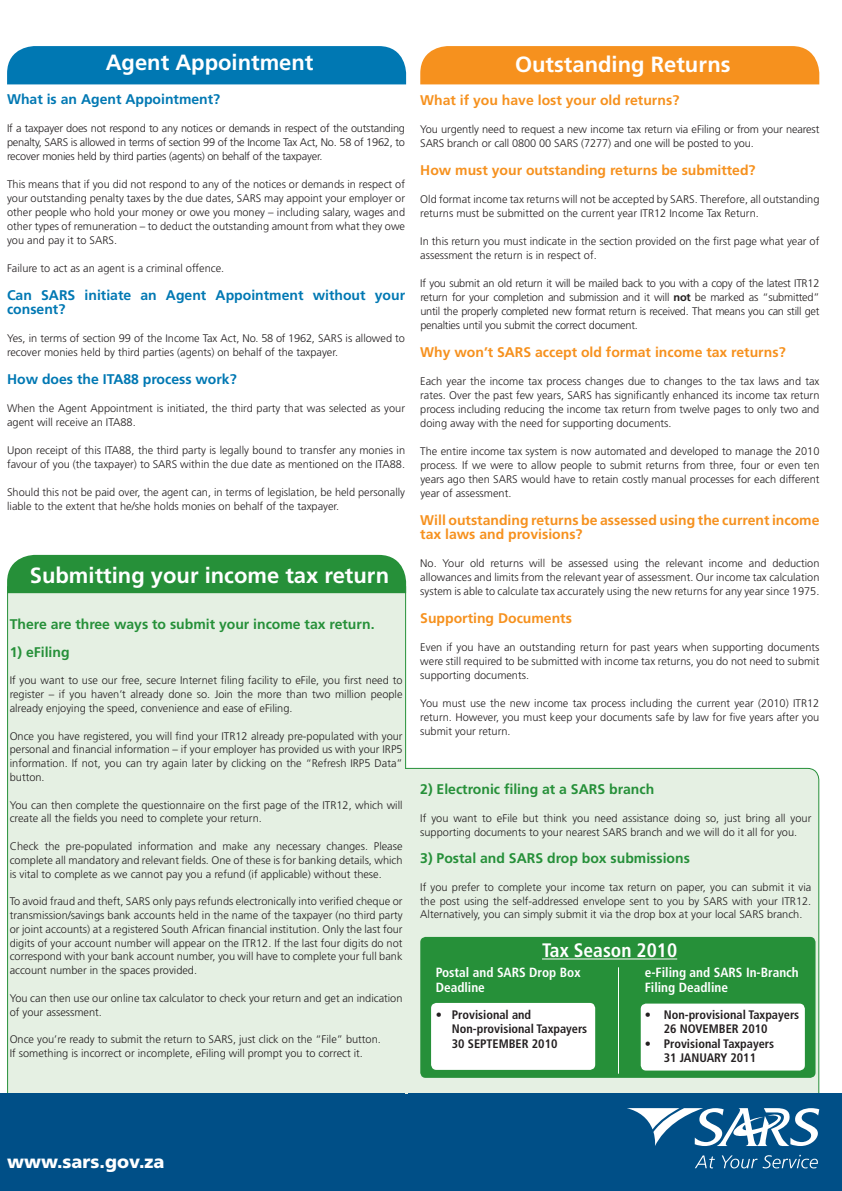
<style>
.page{position:relative;width:842px;height:1191px;background:#fff}
.page>*{position:absolute;margin:0;border:0;box-sizing:border-box;transform-origin:0 0}
.t1{font:700 22px "Frutiger";color:#fff}
.t2{font:700 condensed 19.5px "Frutiger";color:#fff}
.t3{font:900 18px "Frutiger LT Std";color:#fff}
.t4{font:700 14px/14px "Frutiger";color:#f6911e}
.t5{font:700 14px "Frutiger";color:#269039}
.t6{font:700 14px/14px "Frutiger";color:#0078b3}
.t7{font:700 condensed 13.3px/14.2px "Frutiger";color:#fff}
.t8{font:700 condensed 12.3px/14.2px "Frutiger";color:#231f20}
.t9{font:300 11px/14px "Frutiger";color:#231f20;text-align:justify}
.s1{font-weight:700}
</style>
<div class="page">
<div style="left:376px;top:768px;width:443px;height:337px;background:#e5f0e3;border-radius:11px"></div>
<div style="left:7px;top:586px;width:399px;height:522px;background:#e5f0e3;border:1px solid #269039"></div>
<div style="left:7px;top:46px;width:399px;height:38px;background:#0078b3"></div>
<div style="left:0;top:1093px;width:842px;height:98px;background:#004f87"></div>
<svg style="left:627px;top:1108px;width:193px;height:38px"></svg>
<svg style="left:695px;top:1155px;width:20px;height:13px"></svg>
<svg style="left:722px;top:1154px;width:96px;height:14px"></svg>
<div style="left:420px;top:46px;width:399px;height:38px;background:#f6911e"></div>
<div style="left:7px;top:555px;width:399px;height:38px;background:#269039"></div>
<hr style="left:405px;top:769px;width:2px;height:324px;background:#e5f0e3">
<div style="left:420px;top:937px;width:395px;height:140px;background:#269039;border-radius:5px"></div>
<hr style="left:618px;top:967px;width:1px;height:106px;background:#fff">
<div style="left:641px;top:1003px;width:164px;height:67px;background:#fff;border-radius:5px"></div>
<div style="left:431px;top:1003px;width:164px;height:66px;background:#fff;border-radius:5px"></div>
<hr style="left:542px;top:958px;width:135px;height:1px;background:#fff">
<h1 class="t1" style="left:106px;top:50px;width:209px">Agent Appointment</h1>
<h1 class="t1" style="left:515px;top:51px;width:217px">Outstanding Returns</h1>
<p class="t4" style="left:420px;top:93px;width:261px">What if you have lost your old returns?</p>
<p class="t9" style="left:420px;top:122px;width:401px">You urgently need to request a new income tax return via eFiling or from your nearest<br>SARS branch or call 0800 00 SARS (7277) and one will be posted to you.</p>
<p class="t4" style="left:420px;top:163px;width:337px">How must your outstanding returns be submitted?</p>
<p class="t9" style="left:420px;top:192px;width:401px">Old format income tax returns will not be accepted by SARS. Therefore, all outstanding returns must be submitted on the current year ITR12 Income Tax Return.</p>
<p class="t9" style="left:420px;top:234px;width:401px">In this return you must indicate in the section provided on the first page what year of assessment the return is in respect of.</p>
<p class="t9" style="left:420px;top:276px;width:401px">If you submit an old return it will be mailed back to you with a copy of the latest ITR12 return for your completion and submission and it will <span class="s1">not</span> be marked as “submitted” until the properly completed new format return is received. That means you can still get penalties until you submit the correct document.</p>
<p class="t4" style="left:420px;top:345px;width:367px">Why won’t SARS accept old format income tax returns?</p>
<p class="t9" style="left:420px;top:374px;width:401px">Each year the income tax process changes due to changes to the tax laws and tax rates. Over the past few years, SARS has significantly enhanced its income tax return process including reducing the income tax return from twelve pages to only two and doing away with the need for supporting documents.</p>
<p class="t9" style="left:420px;top:444px;width:401px">The entire income tax system is now automated and developed to manage the 2010 process. If we were to allow people to submit returns from three, four or even ten years ago then SARS would have to retain costly manual processes for each different year of assessment.</p>
<p class="t4" style="left:420px;top:513px;width:401px">Will outstanding returns be assessed using the current income tax laws and provisions?</p>
<p class="t9" style="left:420px;top:556px;width:401px">No. Your old returns will be assessed using the relevant income and deduction allowances and limits from the relevant year of assessment. Our income tax calculation system is able to calculate tax accurately using the new returns for any year since 1975.</p>
<p class="t4" style="left:420px;top:611px;width:153px">Supporting Documents</p>
<p class="t9" style="left:420px;top:640px;width:401px">Even if you have an outstanding return for past years when supporting documents were still required to be submitted with income tax returns, you do not need to submit supporting documents.</p>
<p class="t9" style="left:420px;top:696px;width:401px">You must use the new income tax process including the current year (2010) ITR12 return. However, you must keep your documents safe by law for five years after you submit your return.</p>
<p class="t6" style="left:7px;top:92px;width:215px">What is an Agent Appointment?</p>
<p class="t9" style="left:7px;top:121px;width:399px">If a taxpayer does not respond to any notices or demands in respect of the outstanding penalty, SARS is allowed in terms of section 99 of the Income Tax Act, No. 58 of 1962, to recover monies held by third parties (agents) on behalf of the taxpayer.</p>
<p class="t9" style="left:7px;top:177px;width:400px">This means that if you did not respond to any of the notices or demands in respect of your outstanding penalty taxes by the due dates, SARS may appoint your employer or other people who hold your money or owe you money – including salary, wages and other types of remuneration – to deduct the outstanding amount from what they owe you and pay it to SARS.</p>
<p class="t9" style="left:7px;top:261px;width:219px">Failure to act as an agent is a criminal offence.</p>
<p class="t6" style="left:7px;top:288px;width:400px">Can SARS initiate an Agent Appointment without your consent?</p>
<p class="t9" style="left:7px;top:331px;width:399px">Yes, in terms of section 99 of the Income Tax Act, No. 58 of 1962, SARS is allowed to recover monies held by third parties (agents) on behalf of the taxpayer.</p>
<p class="t6" style="left:7px;top:372px;width:231px">How does the ITA88 process work?</p>
<p class="t9" style="left:7px;top:401px;width:399px">When the Agent Appointment is initiated, the third party that was selected as your agent will receive an ITA88.</p>
<p class="t9" style="left:7px;top:443px;width:400px">Upon receipt of this ITA88, the third party is legally bound to transfer any monies in favour of you (the taxpayer) to SARS within the due date as mentioned on the ITA88.</p>
<p class="t9" style="left:7px;top:485px;width:399px">Should this not be paid over, the agent can, in terms of legislation, be held personally liable to the extent that he/she holds monies on behalf of the taxpayer.</p>
<h1 class="t1" style="left:30px;top:562px;width:361px">Submitting your income tax return</h1>
<p class="t5" style="left:10px;top:616px;width:366px">There are three ways to submit your income tax return.</p>
<p class="t5" style="left:10px;top:643px;width:61px">1) eFiling</p>
<p class="t9" style="left:10px;top:673px;width:394px">If you want to use our free, secure Internet filing facility to eFile, you first need to register – if you haven’t already done so. Join the more than two million people already enjoying the speed, convenience and ease of eFiling.</p>
<p class="t9" style="left:10px;top:729px;width:394px">Once you have registered, you will find your ITR12 already pre-populated with your personal and financial information – if your employer has provided us with your IRP5 information. If not, you can try again later by clicking on the “Refresh IRP5 Data” button.</p>
<p class="t9" style="left:10px;top:798px;width:394px">You can then complete the questionnaire on the first page of the ITR12, which will create all the fields you need to complete your return.</p>
<p class="t9" style="left:10px;top:839px;width:394px">Check the pre-populated information and make any necessary changes. Please complete all mandatory and relevant fields. One of these is for banking details, which is vital to complete as we cannot pay you a refund (if applicable) without these.</p>
<p class="t9" style="left:10px;top:894px;width:394px">To avoid fraud and theft, SARS only pays refunds electronically into verified cheque or transmission/savings bank accounts held in the name of the taxpayer (no third party or joint accounts) at a registered South African financial institution. Only the last four digits of your account number will appear on the ITR12. If the last four digits do not correspond with your bank account number, you will have to complete your full bank account number in the spaces provided.</p>
<p class="t9" style="left:10px;top:991px;width:394px">You can then use our online tax calculator to check your return and get an indication of your assessment.</p>
<p class="t9" style="left:10px;top:1032px;width:373px">Once you’re ready to submit the return to SARS, just click on the “File” button.<br>If something is incorrect or incomplete, eFiling will prompt you to correct it.</p>
<p class="t5" style="left:420px;top:781px;width:235px">2) Electronic filing at a SARS branch</p>
<p class="t9" style="left:420px;top:811px;width:393px">If you want to eFile but think you need assistance doing so, just bring all your supporting documents to your nearest SARS branch and we will do it all for you.</p>
<p class="t5" style="left:420px;top:850px;width:271px">3) Postal and SARS drop box submissions</p>
<p class="t9" style="left:420px;top:880px;width:393px">If you prefer to complete your income tax return on paper, you can submit it via the post using the self-addressed envelope sent to you by SARS with your ITR12.<br>Alternatively, you can simply submit it via the drop box at your local SARS branch.</p>
<h2 class="t2" style="left:542px;top:938px;width:137px">Tax Season 2010</h2>
<p class="t7" style="left:436px;top:965px;width:146px">Postal and SARS Drop Box<br>Deadline</p>
<p class="t8" style="left:452px;top:1007px;width:137px;text-indent:-16px">• Provisional and<br>Non-provisional Taxpayers<br>30 SEPTEMBER 2010</p>
<p class="t7" style="left:645px;top:965px;width:155px">e-Filing and SARS In-Branch<br>Filing Deadline</p>
<p class="t8" style="left:664px;top:1007px;width:137px;text-indent:-19px">• Non-provisional Taxpayers<br>26 NOVEMBER 2010</p>
<p class="t8" style="left:645px;top:1036px;width:131px;text-align:center">• Provisional Taxpayers<br>31 JANUARY 2011</p>
<h3 class="t3" style="left:7px;top:1151px;width:159px">www.sars.gov.za</h3>
</div>
